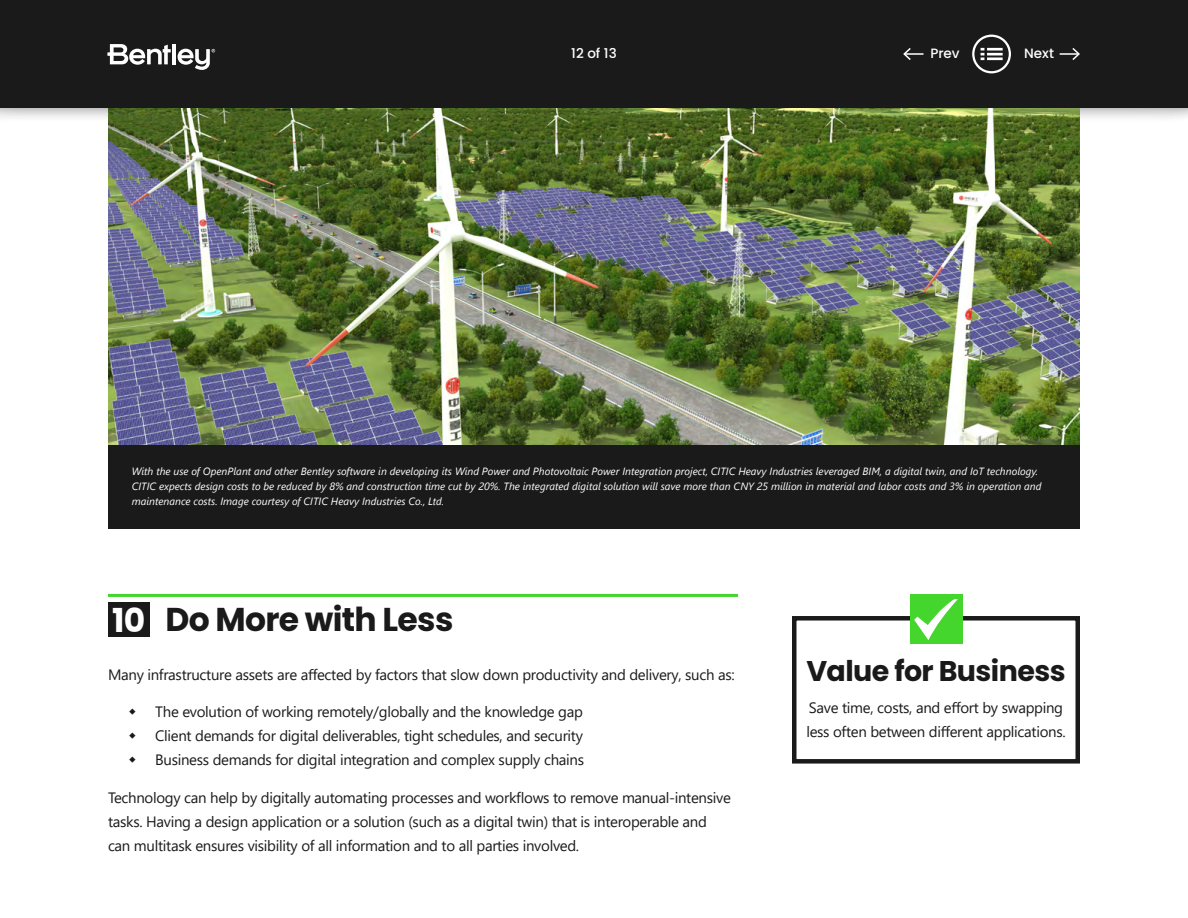
<style>
.page{position:relative;width:1188px;height:918px;background:#fff}
.page>*{position:absolute;margin:0;border:0;box-sizing:border-box;transform-origin:0 0}
.t1{font:700 33px "Poppins";letter-spacing:-.02em;color:#1a1a1a}
.t2{font:700 28.5px "Poppins";letter-spacing:-.02em;color:#1a1a1a}
.t3{font:15px/24px "Segoe UI";letter-spacing:-.02em;color:#1a1a1a}
.t4{font:500 13.5px "Poppins";color:#fff}
.t5{font:italic 10.5px/15px "Segoe UI";color:#fff}
.s1{color:#fff}
</style>
<div class="page">
<div style="left:0;top:0;width:1188px;height:123px;background:#000;opacity:.75"></div>
<div style="left:0;top:0;width:1188px;height:108px;background:#1a1a1a"></div>
<svg style="left:107px;top:44px;width:64px;height:21px"></svg>
<hr style="left:172px;top:44px;width:4px;height:20px;background:#fff">
<svg style="left:178px;top:49px;width:37px;height:21px"></svg>
<hr style="left:904px;top:53px;width:20px;height:2px;background:#fff">
<svg style="left:903px;top:48px;width:9px;height:12px"></svg>
<svg style="left:1060px;top:48px;width:20px;height:12px"></svg>
<svg style="left:972px;top:35px;width:39px;height:38px"></svg>
<div style="left:108px;top:602px;width:42px;height:35px;background:#1a1a1a"></div>
<img style="left:108px;top:108px;width:972px;height:337px">
<hr style="left:108px;top:594px;width:630px;height:3px;background:#44d62c">
<div style="left:792px;top:616px;width:288px;height:148px;border:4px solid #1a1a1a"></div>
<div style="left:910px;top:594px;width:52px;height:50px;background:#44d62c"></div>
<svg style="left:914px;top:599px;width:44px;height:41px"></svg>
<div style="left:108px;top:445px;width:972px;height:84px;background:#1a1a1a"></div>
<p class="t4" style="left:571px;top:46px;width:47px">12 of 13</p>
<p class="t4" style="left:930px;top:46px;width:31px">Prev</p>
<p class="t4" style="left:1024px;top:46px;width:31px">Next</p>
<p class="t5" style="left:132px;top:462px;width:911px">With the use of OpenPlant and other Bentley software in developing its Wind Power and Photovoltaic Power Integration project, CITIC Heavy Industries leveraged BIM, a digital twin, and IoT technology.<br>CITIC expects design costs to be reduced by 8% and construction time cut by 20%. The integrated digital solution will save more than CNY 25 million in material and labor costs and 3% in operation and maintenance costs. Image courtesy of CITIC Heavy Industries Co., Ltd.</p>
<h1 class="t1" style="left:112px;top:601px;width:343px"><span class="s1">10</span> Do More with Less</h1>
<p class="t3" style="left:108px;top:661px;width:628px">Many infrastructure assets are affected by factors that slow down productivity and delivery, such as:</p>
<p class="t3" style="left:155px;top:699px;width:430px;text-align:justify">The evolution of working remotely/globally and the knowledge gap Client demands for digital deliverables, tight schedules, and security Business demands for digital integration and complex supply chains</p>
<p class="t3" style="left:108px;top:784px;width:624px">Technology can help by digitally automating processes and workflows to remove manual-intensive tasks. Having a design application or a solution (such as a digital twin) that is interoperable and can multitask ensures visibility of all information and to all parties involved.</p>
<h2 class="t2" style="left:806px;top:655px;width:261px">Value for Business</h2>
<p class="t3" style="left:806px;top:694px;width:261px">Save time, costs, and effort by swapping less often between different applications.</p>
</div>
